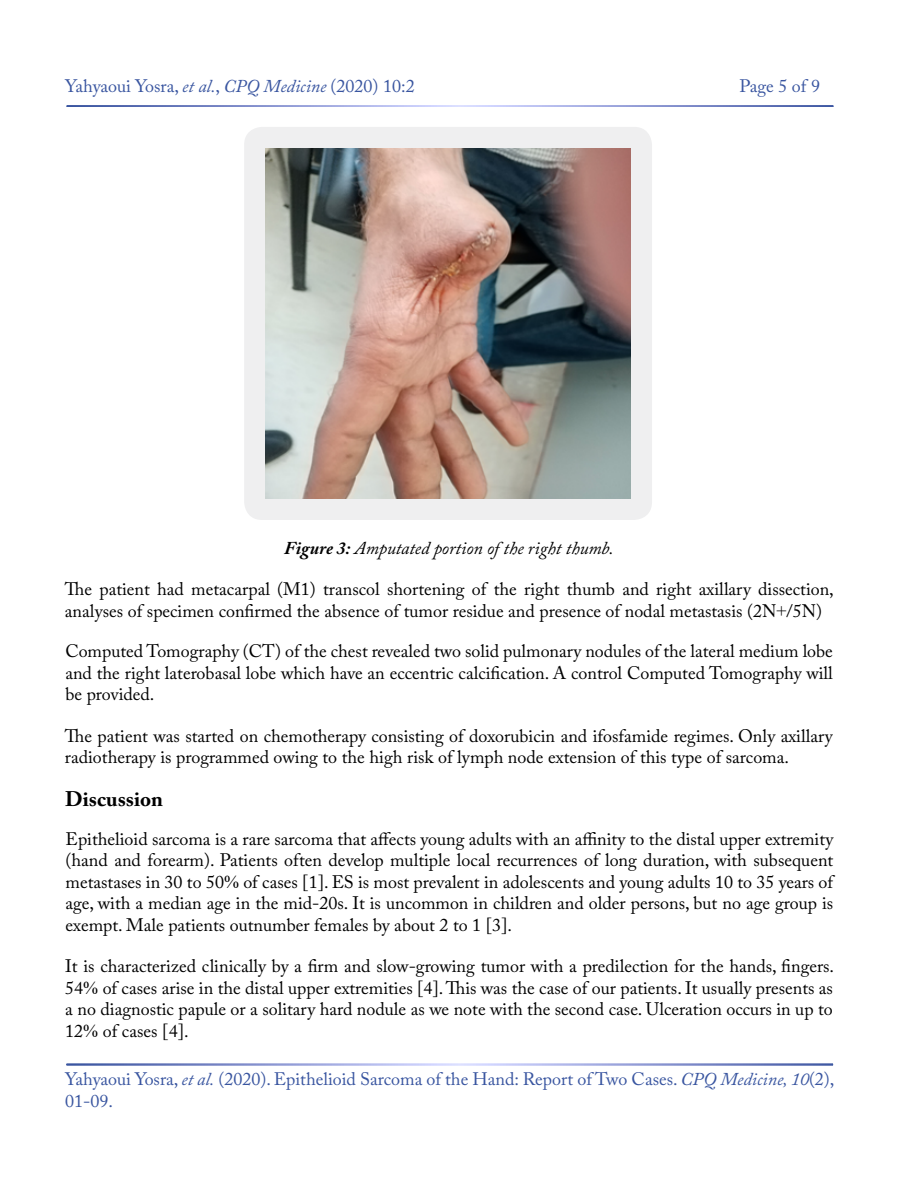
<style>
.page{position:relative;width:900px;height:1200px;background:#fff}
.page>*{position:absolute;margin:0;border:0;box-sizing:border-box;transform-origin:0 0}
.t1{font:700 21px "Adobe Caslon Pro";color:#000}
.t2{font:18px/21.6px "Adobe Caslon Pro";color:#000;text-align:justify}
.t3{font:18px/21.6px "Adobe Caslon Pro";color:#3955a0}
.t4{font:italic 18px "Adobe Caslon Pro";color:#000}
.s1{font-style:italic}
.s2{font-weight:700}
.s3{font-family:"Times New Roman"}
</style>
<div class="page">
<div style="left:244px;top:127px;width:408px;height:393px;background:#efeff0;border-radius:18px"></div>
<img style="left:266px;top:149px;width:365px;height:350px">
<p class="t3" style="left:65px;top:75px;width:351px">Yahyaoui Yosra, <span class="s1">et al.</span>, <span class="s1">CPQ Medicine</span> (2020) 10:2</p>
<p class="t3" style="left:740px;top:75px;width:82px">Page 5 of 9</p>
<p class="t4" style="left:284px;top:537px;width:331px"><span class="s2">Figure 3:</span> Amputated portion of the right thumb.</p>
<p class="t2" style="left:65px;top:578px;width:770px">The patient had metacarpal (M1) transcol shortening of the right thumb and right axillary dissection, analyses of specimen confirmed the absence of tumor residue and presence of nodal metastasis (2N<span class="s3">+</span>/5N)</p>
<p class="t2" style="left:65px;top:640px;width:769px">Computed Tomography (CT) of the chest revealed two solid pulmonary nodules of the lateral medium lobe and the right laterobasal lobe which have an eccentric calcification. A control Computed Tomography will be provided.</p>
<p class="t2" style="left:65px;top:725px;width:769px">The patient was started on chemotherapy consisting of doxorubicin and ifosfamide regimes. Only axillary radiotherapy is programmed owing to the high risk of lymph node extension of this type of sarcoma.</p>
<p class="t1" style="left:65px;top:787px;width:99px">Discussion</p>
<p class="t2" style="left:66px;top:828px;width:769px">Epithelioid sarcoma is a rare sarcoma that affects young adults with an affinity to the distal upper extremity (hand and forearm). Patients often develop multiple local recurrences of long duration, with subsequent metastases in 30 to 50<span class="s3">%</span> of cases [1]. ES is most prevalent in adolescents and young adults 10 to 35 years of age, with a median age in the mid-20s. It is uncommon in children and older persons, but no age group is exempt. Male patients outnumber females by about 2 to 1 [3].</p>
<p class="t2" style="left:65px;top:955px;width:770px">It is characterized clinically by a firm and slow-growing tumor with a predilection for the hands, fingers.<br>54<span class="s3">%</span> of cases arise in the distal upper extremities [4]. This was the case of our patients. It usually presents as a no diagnostic papule or a solitary hard nodule as we note with the second case. Ulceration occurs in up to 12<span class="s3">%</span> of cases [4].</p>
<p class="t3" style="left:65px;top:1068px;width:771px">Yahyaoui Yosra, <span class="s1">et al.</span> (2020). Epithelioid Sarcoma of the Hand: Report of Two Cases. <span class="s1">CPQ Medicine, 10</span>(2),<br>01-09.</p>
</div>
